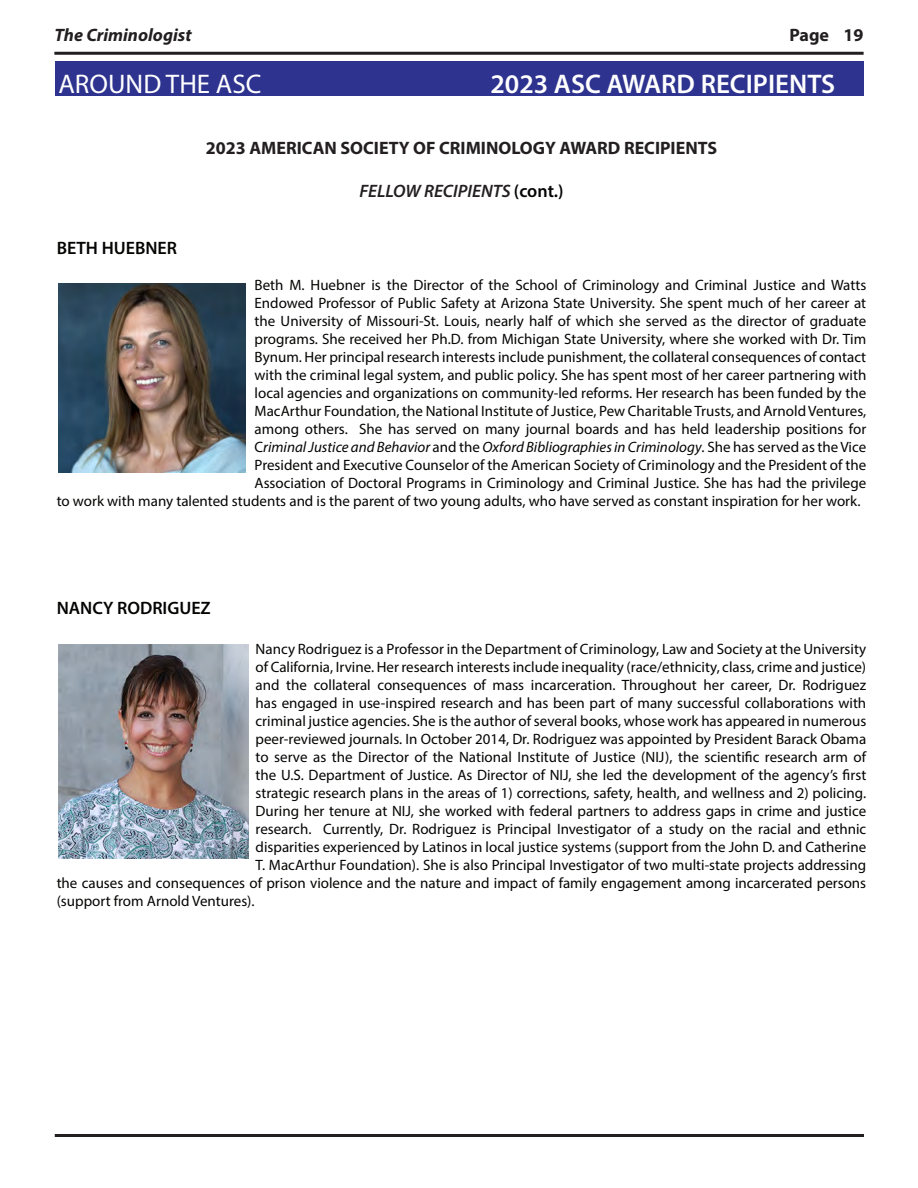
<style>
.page{position:relative;width:918px;height:1188px;background:#fff}
.page>*{position:absolute;margin:0;border:0;box-sizing:border-box;transform-origin:0 0}
.t1{font:600 27px "Myriad Pro";color:#fff}
.t2{font:27px "Myriad Pro";color:#fff}
.t3{font:700 18px "Myriad Pro";color:#231f20}
.t4{font:600 18px "Myriad Pro";color:#040503}
.t5{font:italic 600 18px "Myriad Pro";color:#231f20}
.t6{font:italic 700 18px "Myriad Pro";color:#231f20}
.t7{font:15px "Myriad Pro";color:#040503}
.t8{font:italic 15px "Myriad Pro";color:#040503}
.s1{font-style:normal;color:#040503}
.s2{font-style:normal}
</style>
<div class="page">
<hr style="left:54px;top:52px;width:810px;height:3px;background:#231f20">
<hr style="left:55px;top:1134px;width:809px;height:3px;background:#231f20">
<div style="left:56px;top:61px;width:808px;height:35px;background:#2d338e"></div>
<img style="left:58px;top:645px;width:190px;height:214px">
<img style="left:58px;top:283px;width:188px;height:189px">
<p class="t6" style="left:54px;top:23px;width:139px">The Criminologist</p>
<p class="t3" style="left:789px;top:23px;width:76px">Page 19</p>
<p class="t2" style="left:58px;top:67px;width:205px">AROUND THE ASC</p>
<p class="t1" style="left:490px;top:67px;width:346px">2023 ASC AWARD RECIPIENTS</p>
<p class="t4" style="left:57px;top:237px;width:122px">BETH HUEBNER</p>
<p class="t3" style="left:206px;top:136px;width:513px">2023 AMERICAN SOCIETY OF CRIMINOLOGY AWARD RECIPIENTS</p>
<p class="t5" style="left:359px;top:179px;width:206px">FELLOW RECIPIENTS <span class="s1">(cont.)</span></p>
<p class="t7" style="left:255px;top:276px;width:613px">Beth M. Huebner is the Director of the School of Criminology and Criminal Justice and Watts</p>
<p class="t7" style="left:255px;top:294px;width:613px">Endowed Professor of Public Safety at Arizona State University. She spent much of her career at</p>
<p class="t7" style="left:255px;top:312px;width:613px">the University of Missouri-St. Louis, nearly half of which she served as the director of graduate</p>
<p class="t7" style="left:255px;top:330px;width:613px">programs. She received her Ph.D. from Michigan State University, where she worked with Dr. Tim</p>
<p class="t7" style="left:255px;top:348px;width:613px">Bynum. Her principal research interests include punishment, the collateral consequences of contact</p>
<p class="t7" style="left:255px;top:366px;width:613px">with the criminal legal system, and public policy. She has spent most of her career partnering with</p>
<p class="t7" style="left:255px;top:384px;width:613px">local agencies and organizations on community-led reforms. Her research has been funded by the</p>
<p class="t7" style="left:255px;top:402px;width:613px">MacArthur Foundation, the National Institute of Justice, Pew Charitable Trusts, and Arnold Ventures,</p>
<p class="t7" style="left:255px;top:420px;width:613px">among others. She has served on many journal boards and has held leadership positions for</p>
<p class="t8" style="left:255px;top:438px;width:613px"><span class="s2">C</span>riminal Justice and Behavior <span class="s2">and the</span> Oxford Bibliographies in Criminology<span class="s2">. She has served as the Vice</span></p>
<p class="t7" style="left:255px;top:456px;width:613px">President and Executive Counselor of the American Society of Criminology and the President of the</p>
<p class="t7" style="left:255px;top:474px;width:613px">Association of Doctoral Programs in Criminology and Criminal Justice. She has had the privilege</p>
<p class="t7" style="left:57px;top:492px;width:805px">to work with many talented students and is the parent of two young adults, who have served as constant inspiration for her work.</p>
<p class="t4" style="left:57px;top:597px;width:156px">NANCY RODRIGUEZ</p>
<p class="t7" style="left:256px;top:640px;width:612px">Nancy Rodriguez is a Professor in the Department of Criminology, Law and Society at the University</p>
<p class="t7" style="left:256px;top:658px;width:612px">of California, Irvine. Her research interests include inequality (race/ethnicity, class, crime and justice)</p>
<p class="t7" style="left:256px;top:676px;width:612px">and the collateral consequences of mass incarceration. Throughout her career, Dr. Rodriguez</p>
<p class="t7" style="left:256px;top:694px;width:612px">has engaged in use-inspired research and has been part of many successful collaborations with</p>
<p class="t7" style="left:256px;top:712px;width:612px">criminal justice agencies. She is the author of several books, whose work has appeared in numerous</p>
<p class="t7" style="left:256px;top:730px;width:612px">peer-reviewed journals. In October 2014, Dr. Rodriguez was appointed by President Barack Obama</p>
<p class="t7" style="left:256px;top:748px;width:612px">to serve as the Director of the National Institute of Justice (NIJ), the scientific research arm of</p>
<p class="t7" style="left:256px;top:766px;width:612px">the U.S. Department of Justice. As Director of NIJ, she led the development of the agency’s first</p>
<p class="t7" style="left:256px;top:784px;width:612px">strategic research plans in the areas of 1) corrections, safety, health, and wellness and 2) policing.</p>
<p class="t7" style="left:256px;top:802px;width:612px">During her tenure at NIJ, she worked with federal partners to address gaps in crime and justice</p>
<p class="t7" style="left:256px;top:820px;width:612px">research. Currently, Dr. Rodriguez is Principal Investigator of a study on the racial and ethnic</p>
<p class="t7" style="left:256px;top:838px;width:612px">disparities experienced by Latinos in local justice systems (support from the John D. and Catherine</p>
<p class="t7" style="left:256px;top:856px;width:612px">T. MacArthur Foundation). She is also Principal Investigator of two multi-state projects addressing</p>
<p class="t7" style="left:57px;top:874px;width:811px">the causes and consequences of prison violence and the nature and impact of family engagement among incarcerated persons</p>
<p class="t7" style="left:57px;top:892px;width:199px">(support from Arnold Ventures).</p>
</div>
